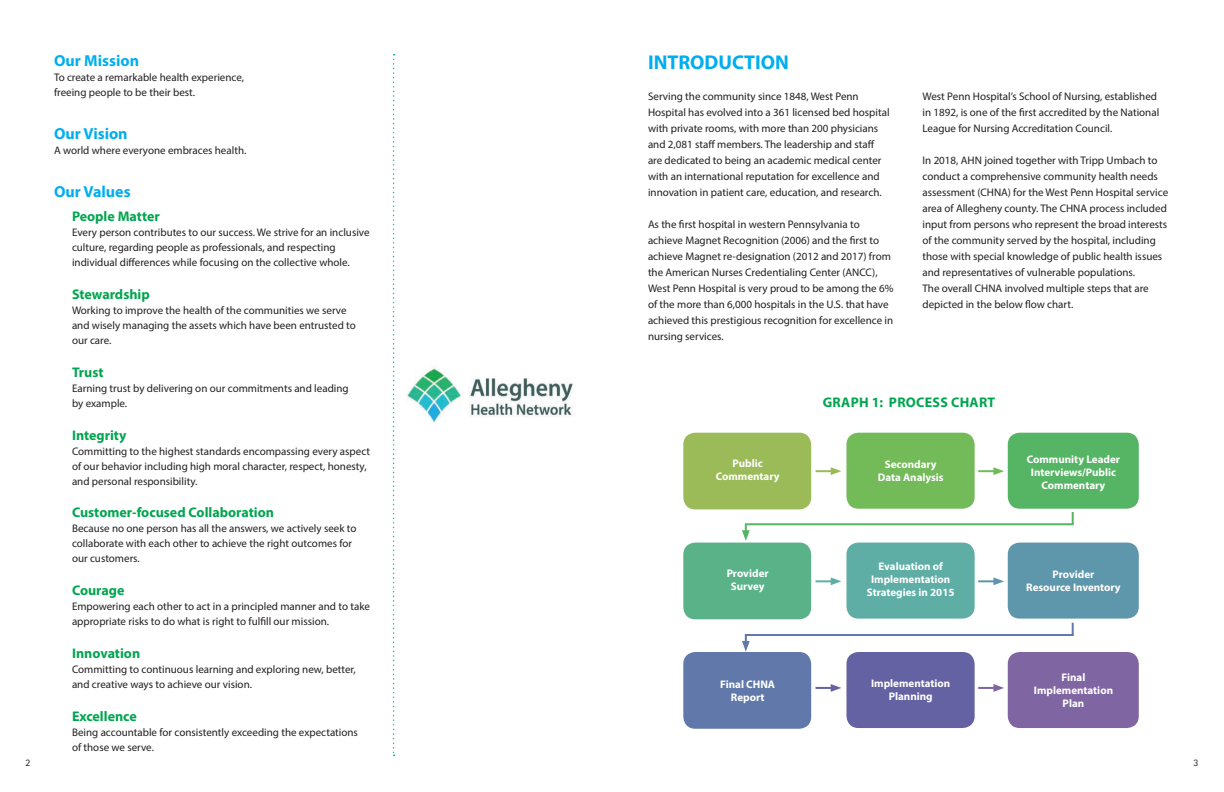
<style>
.page{position:relative;width:1224px;height:792px;background:#fff}
.page>*{position:absolute;margin:0;border:0;box-sizing:border-box;transform-origin:0 0}
.t1{font:700 20px "Myriad Pro";color:#00aeef}
.t2{font:700 16px "Myriad Pro";color:#00aeef}
.t3{font:700 14px "Myriad Pro";color:#00a54f}
.t4{font:700 14px "Myriad Pro";letter-spacing:.02em;color:#00a54f}
.t5{font:11px/16px "Myriad Pro";color:#231f20}
.t6{font:700 11px/13.2px "Myriad Pro";color:#fff;text-align:center}
.t7{font:10px "Rotis Sans Serif";color:#231f20}
</style>
<div class="page">
<div style="left:1008px;top:433px;width:131px;height:76px;background:#56b565;border-radius:12px"></div>
<div style="left:683px;top:433px;width:128px;height:76px;background:#9abb58;border-radius:12px"></div>
<div style="left:846px;top:433px;width:129px;height:76px;background:#73ba58;border-radius:12px"></div>
<div style="left:1008px;top:543px;width:131px;height:76px;background:#5e96ab;border-radius:12px"></div>
<div style="left:683px;top:543px;width:128px;height:76px;background:#5ab288;border-radius:12px"></div>
<div style="left:846px;top:543px;width:129px;height:76px;background:#5eaea6;border-radius:12px"></div>
<div style="left:1008px;top:652px;width:131px;height:76px;background:#8065a3;border-radius:12px"></div>
<div style="left:683px;top:652px;width:128px;height:77px;background:#6079aa;border-radius:12px"></div>
<div style="left:846px;top:652px;width:129px;height:76px;background:#6562a3;border-radius:12px"></div>
<img style="left:407px;top:367px;width:166px;height:55px">
<svg style="left:393px;top:54px;width:2px;height:702px"></svg>
<svg style="left:816px;top:467px;width:25px;height:8px"></svg>
<svg style="left:978px;top:467px;width:26px;height:8px"></svg>
<svg style="left:816px;top:577px;width:25px;height:8px"></svg>
<svg style="left:978px;top:577px;width:26px;height:8px"></svg>
<svg style="left:816px;top:684px;width:25px;height:8px"></svg>
<svg style="left:978px;top:684px;width:26px;height:8px"></svg>
<svg style="left:742px;top:525px;width:8px;height:16px"></svg>
<hr style="left:745px;top:523px;width:329px;height:2px;background:#56b565">
<svg style="left:1072px;top:512px;width:2px;height:12px"></svg>
<svg style="left:742px;top:636px;width:8px;height:16px"></svg>
<hr style="left:745px;top:634px;width:329px;height:2px;background:#6079aa">
<svg style="left:1072px;top:623px;width:2px;height:12px"></svg>
<h2 class="t2" style="left:54px;top:50px;width:87px">Our Mission</h2>
<p class="t5" style="left:54px;top:70px;width:192px;line-height:15px">To create a remarkable health experience, freeing people to be their best.</p>
<h2 class="t2" style="left:54px;top:123px;width:75px">Our Vision</h2>
<p class="t5" style="left:54px;top:142px;width:194px">A world where everyone embraces health.</p>
<h2 class="t2" style="left:54px;top:182px;width:78px">Our Values</h2>
<p class="t3" style="left:72px;top:207px;width:89px">People Matter</p>
<p class="t5" style="left:72px;top:225px;width:299px;line-height:15px">Every person contributes to our success. We strive for an inclusive culture, regarding people as professionals, and respecting individual differences while focusing on the collective whole.</p>
<p class="t3" style="left:72px;top:285px;width:79px">Stewardship</p>
<p class="t5" style="left:72px;top:303px;width:285px;line-height:15px">Working to improve the health of the communities we serve and wisely managing the assets which have been entrusted to our care.</p>
<p class="t3" style="left:72px;top:363px;width:33px">Trust</p>
<p class="t5" style="left:72px;top:380px;width:278px;line-height:15px">Earning trust by delivering on our commitments and leading by example.</p>
<p class="t3" style="left:72px;top:426px;width:56px">Integrity</p>
<p class="t5" style="left:72px;top:443px;width:300px;line-height:15px">Committing to the highest standards encompassing every aspect of our behavior including high moral character, respect, honesty, and personal responsibility.</p>
<p class="t3" style="left:72px;top:504px;width:203px">Customer-focused Collaboration</p>
<p class="t5" style="left:72px;top:521px;width:286px;line-height:15px">Because no one person has all the answers, we actively seek to collaborate with each other to achieve the right outcomes for our customers.</p>
<p class="t3" style="left:72px;top:581px;width:54px">Courage</p>
<p class="t5" style="left:72px;top:599px;width:300px;line-height:15px">Empowering each other to act in a principled manner and to take appropriate risks to do what is right to fulfill our mission.</p>
<p class="t3" style="left:72px;top:644px;width:70px">Innovation</p>
<p class="t5" style="left:72px;top:662px;width:285px;line-height:15px">Committing to continuous learning and exploring new, better, and creative ways to achieve our vision.</p>
<p class="t3" style="left:72px;top:707px;width:66px">Excellence</p>
<p class="t5" style="left:72px;top:724px;width:287px;line-height:15px">Being accountable for consistently exceeding the expectations of those we serve.</p>
<h1 class="t1" style="left:648px;top:49px;width:143px">INTRODUCTION</h1>
<p class="t5" style="left:648px;top:88px;width:243px">Serving the community since 1848, West Penn Hospital has evolved into a 361 licensed bed hospital with private rooms, with more than 200 physicians and 2,081 staff members. The leadership and staff are dedicated to being an academic medical center with an international reputation for excellence and innovation in patient care, education, and research.</p>
<p class="t5" style="left:648px;top:216px;width:247px">As the first hospital in western Pennsylvania to achieve Magnet Recognition (2006) and the first to achieve Magnet re-designation (2012 and 2017) from the American Nurses Credentialing Center (ANCC), West Penn Hospital is very proud to be among the 6% of the more than 6,000 hospitals in the U.S. that have achieved this prestigious recognition for excellence in nursing services.</p>
<p class="t5" style="left:923px;top:88px;width:238px">West Penn Hospital’s School of Nursing, established in 1892, is one of the first accredited by the National<br>League for Nursing Accreditation Council.</p>
<p class="t5" style="left:923px;top:152px;width:247px">In 2018, AHN joined together with Tripp Umbach to conduct a comprehensive community health needs assessment (CHNA) for the West Penn Hospital service area of Allegheny county. The CHNA process included input from persons who represent the broad interests of the community served by the hospital, including those with special knowledge of public health issues and representatives of vulnerable populations.<br>The overall CHNA involved multiple steps that are depicted in the below flow chart.</p>
<p class="t4" style="left:823px;top:393px;width:174px">GRAPH 1: PROCESS CHART</p>
<p class="t6" style="left:716px;top:456px;width:65px">Public<br>Commentary</p>
<p class="t6" style="left:878px;top:457px;width:68px">Secondary<br>Data Analysis</p>
<p class="t6" style="left:1027px;top:452px;width:95px">Community Leader<br>Interviews/Public<br>Commentary</p>
<p class="t6" style="left:727px;top:566px;width:44px">Provider<br>Survey</p>
<p class="t6" style="left:867px;top:559px;width:89px">Evaluation of<br>Implementation<br>Strategies in 2015</p>
<p class="t6" style="left:1026px;top:567px;width:96px">Provider<br>Resource Inventory</p>
<p class="t6" style="left:720px;top:678px;width:57px">Final CHNA<br>Report</p>
<p class="t6" style="left:871px;top:677px;width:81px">Implementation<br>Planning</p>
<p class="t6" style="left:1034px;top:670px;width:81px">Final<br>Implementation<br>Plan</p>
<p class="t7" style="left:26px;top:757px;width:6px">2</p>
<p class="t7" style="left:1193px;top:757px;width:6px">3</p>
</div>
